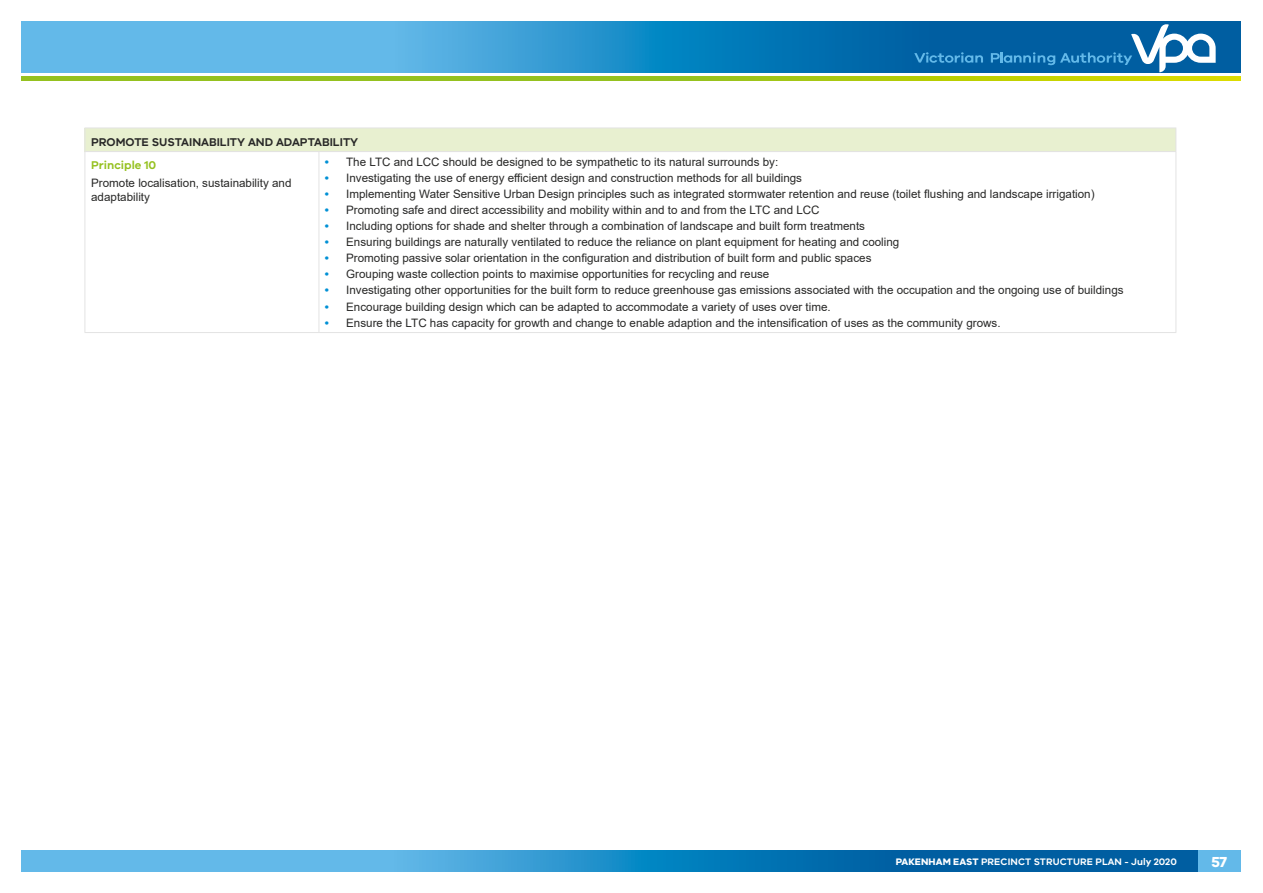
<style>
.page{position:relative;width:1263px;height:893px;background:#fff}
.page>*{position:absolute;margin:0;border:0;box-sizing:border-box;transform-origin:0 0}
.t1{font:700 15px "VIC";color:#fff}
.t2{font:11.7px/14px "Arial";color:#282827}
.t3{font:600 11.7px "VIC";color:#282827}
.t4{font:600 11.7px "VIC";color:#95c11f}
.t5{font:600 9.75px "VIC";letter-spacing:.01em;color:#fff}
.s1{font-weight:700;color:#0090d5}
.s2{font-weight:700}
</style>
<div class="page">
<svg style="left:84px;top:127px;width:1093px;height:206px"></svg>
<svg style="left:21px;top:72px;width:1220px;height:5px"></svg>
<svg style="left:21px;top:21px;width:1220px;height:51px;background:#3497cf"></svg>
<svg style="left:21px;top:77px;width:1220px;height:4px;background:#a6c714"></svg>
<svg style="left:914px;top:52px;width:69px;height:11px"></svg>
<svg style="left:991px;top:23px;width:227px;height:49px;background:#2577b0"></svg>
<svg style="left:21px;top:850px;width:1177px;height:22px;background:#2b8dc6"></svg>
<div style="left:1198px;top:850px;width:43px;height:22px;background:#63b9e9"></div>
<p class="t3" style="left:91px;top:135px;width:269px">PROMOTE SUSTAINABILITY AND ADAPTABILITY</p>
<p class="t4" style="left:91px;top:158px;width:67px">Principle 10</p>
<p class="t2" style="left:91px;top:176px;width:202px">Promote localisation, sustainability and adaptability</p>
<p class="t2" style="left:325px;top:155px;width:455px"><span class="s1">•</span> The LTC and LCC should be designed to be sympathetic to its natural surrounds by:</p>
<p class="t2" style="left:325px;top:171px;width:479px"><span class="s1">•</span> Investigating the use of energy efficient design and construction methods for all buildings</p>
<p class="t2" style="left:325px;top:187px;width:771px"><span class="s1">•</span> Implementing Water Sensitive Urban Design principles such as integrated stormwater retention and reuse (toilet flushing and landscape irrigation)</p>
<p class="t2" style="left:325px;top:203px;width:496px"><span class="s1">•</span> Promoting safe and direct accessibility and mobility within and to and from the LTC and LCC</p>
<p class="t2" style="left:325px;top:219px;width:542px"><span class="s1">•</span> Including options for shade and shelter through a combination of landscape and built form treatments</p>
<p class="t2" style="left:325px;top:235px;width:576px"><span class="s1">•</span> Ensuring buildings are naturally ventilated to reduce the reliance on plant equipment for heating and cooling</p>
<p class="t2" style="left:325px;top:251px;width:548px"><span class="s1">•</span> Promoting passive solar orientation in the configuration and distribution of built form and public spaces</p>
<p class="t2" style="left:325px;top:267px;width:446px"><span class="s1">•</span> Grouping waste collection points to maximise opportunities for recycling and reuse</p>
<p class="t2" style="left:325px;top:283px;width:800px"><span class="s1">•</span> Investigating other opportunities for the built form to reduce greenhouse gas emissions associated with the occupation and the ongoing use of buildings</p>
<p class="t2" style="left:325px;top:299px;width:507px"><span class="s1">•</span> Encourage building design which can be adapted to accommodate a variety of uses over time.</p>
<p class="t2" style="left:325px;top:315px;width:677px"><span class="s1">•</span> Ensure the LTC has capacity for growth and change to enable adaption and the intensification of uses as the community grows.</p>
<p class="t5" style="left:896px;top:856px;width:283px"><span class="s2">PAKENHAM EAST</span> PRECINCT STRUCTURE PLAN - July 2020</p>
<p class="t1" style="left:1211px;top:853px;width:17px">57</p>
</div>
